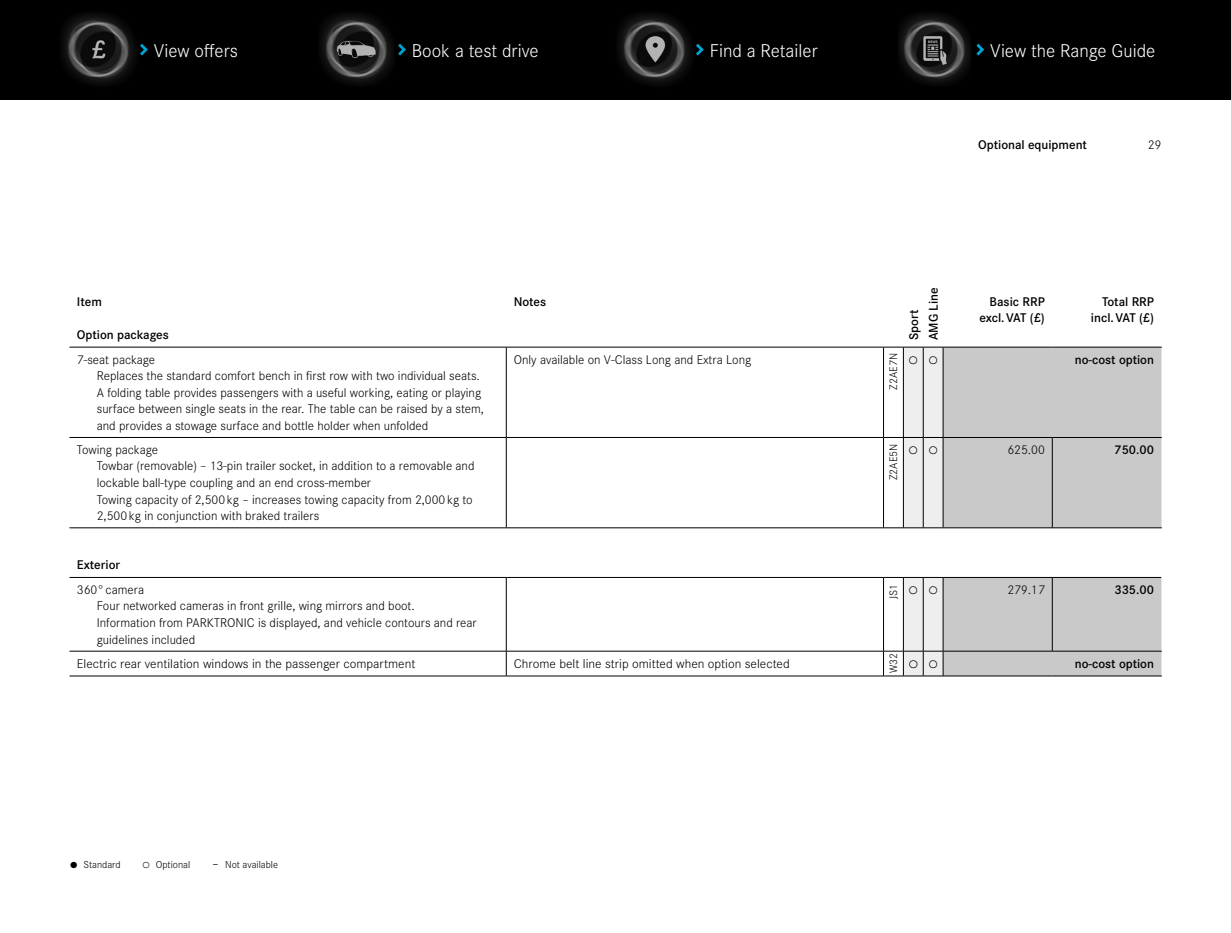
<style>
.page{position:relative;width:1231px;height:933px;background:#fff}
.page>*{position:absolute;margin:0;border:0;box-sizing:border-box;transform-origin:0 0}
.t1{font:300 19.25px "Corporate S";color:#fff}
.t2{font:300 13.12px/16.6px "Corporate S";color:#000}
.t3{font:600 13.12px/16.6px "Corporate S";color:#000;text-align:right}
.t4{font:13.12px "Sign P04";color:#000}
.t5{font:300 11.38px "Corporate S";color:#000}
.t6{font:300 10.5px "Corporate S";color:#000}
.s1{font-family:"Sign P04";font-weight:400}
</style>
<div class="page">
<svg style="left:69px;top:346px;width:1092px;height:331px"></svg>
<svg style="left:943px;top:348px;width:218px;height:327px;background:#cfcfcf"></svg>
<hr style="left:506px;top:577px;width:377px;height:1px;background:#000">
<hr style="left:1051px;top:577px;width:110px;height:1px;background:#000">
<hr style="left:943px;top:651px;width:109px;height:1px;background:#000">
<hr style="left:943px;top:675px;width:109px;height:1px;background:#000">
<hr style="left:1052px;top:675px;width:109px;height:1px;background:#000">
<hr style="left:1051px;top:438px;width:1px;height:89px;background:#000">
<hr style="left:1051px;top:577px;width:1px;height:74px;background:#000">
<hr style="left:69px;top:347px;width:437px;height:1px;background:#000">
<hr style="left:69px;top:437px;width:437px;height:1px;background:#000">
<hr style="left:506px;top:437px;width:377px;height:1px;background:#000">
<hr style="left:943px;top:437px;width:109px;height:1px;background:#000">
<hr style="left:1052px;top:437px;width:109px;height:1px;background:#000">
<hr style="left:69px;top:527px;width:437px;height:1px;background:#000">
<hr style="left:506px;top:527px;width:377px;height:1px;background:#000">
<hr style="left:943px;top:527px;width:109px;height:1px;background:#000">
<hr style="left:1052px;top:527px;width:109px;height:1px;background:#000">
<hr style="left:69px;top:577px;width:437px;height:1px;background:#000">
<hr style="left:506px;top:577px;width:1px;height:74px;background:#000">
<svg style="left:506px;top:652px;width:1px;height:23px"></svg>
<hr style="left:943px;top:577px;width:108px;height:1px;background:#000">
<hr style="left:506px;top:347px;width:377px;height:1px;background:#000">
<hr style="left:506px;top:347px;width:1px;height:90px;background:#000">
<hr style="left:506px;top:438px;width:1px;height:89px;background:#000">
<hr style="left:943px;top:347px;width:109px;height:1px;background:#000">
<hr style="left:1052px;top:347px;width:109px;height:1px;background:#000">
<hr style="left:69px;top:651px;width:437px;height:1px;background:#000">
<hr style="left:506px;top:651px;width:377px;height:1px;background:#000">
<hr style="left:1052px;top:651px;width:109px;height:1px;background:#000">
<hr style="left:69px;top:675px;width:437px;height:1px;background:#000">
<hr style="left:506px;top:675px;width:377px;height:1px;background:#000">
<svg style="left:883px;top:347px;width:60px;height:329px"></svg>
<div style="left:0;top:0;width:1230px;height:99px;background:#000"></div>
<img style="left:313px;top:0;width:89px;height:99px">
<svg style="left:398px;top:44px;width:8px;height:12px"></svg>
<img style="left:610px;top:0;width:89px;height:99px">
<svg style="left:695px;top:44px;width:8px;height:12px"></svg>
<img style="left:55px;top:0;width:89px;height:99px">
<svg style="left:140px;top:44px;width:8px;height:12px"></svg>
<img style="left:890px;top:0;width:90px;height:99px">
<svg style="left:976px;top:44px;width:8px;height:12px"></svg>
<h1 class="t1" style="left:154px;top:40px;width:86px">View offers</h1>
<h1 class="t1" style="left:412px;top:40px;width:128px">Book a test drive</h1>
<h1 class="t1" style="left:709px;top:40px;width:109px">Find a Retailer</h1>
<h1 class="t1" style="left:990px;top:40px;width:166px">View the Range Guide</h1>
<p class="t3" style="left:978px;top:136px;width:110px">Optional equipment</p>
<p class="t2" style="left:1147px;top:136px;width:15px">29</p>
<p class="t3" style="left:903px;top:340px;width:54px;line-height:19.8px;text-align:left;rotate:-90deg">Sport<br>AMG Line</p>
<p class="t3" style="left:77px;top:293px;width:26px">Item</p>
<p class="t3" style="left:513px;top:293px;width:34px">Notes</p>
<p class="t3" style="left:979px;top:293px;width:67px">Basic RRP excl.VAT (£)</p>
<p class="t3" style="left:1090px;top:293px;width:65px">Total RRP incl.VAT (£)</p>
<p class="t3" style="left:77px;top:326px;width:93px">Option packages</p>
<p class="t2" style="left:97px;top:351px;width:388px;text-indent:-20px">7-seat package<br>Replaces the standard comfort bench in first row with two individual seats.<br>A folding table provides passengers with a useful working, eating or playing surface between single seats in the rear. The table can be raised by a stem, and provides a stowage surface and bottle holder when unfolded</p>
<p class="t2" style="left:513px;top:351px;width:239px">Only available on V-Class Long and Extra Long</p>
<p class="t5" style="left:887px;top:390px;width:38px;rotate:-90deg">Z2AE7N</p>
<p class="t4" style="left:907px;top:354px;width:32px">o o</p>
<p class="t3" style="left:1074px;top:351px;width:81px">no-cost option</p>
<p class="t2" style="left:97px;top:441px;width:379px;text-indent:-20px">Towing package<br>Towbar (removable) – 13-pin trailer socket, in addition to a removable and lockable ball-type coupling and an end cross-member<br>Towing capacity of 2,500kg – increases towing capacity from 2,000kg to 2,500kg in conjunction with braked trailers</p>
<p class="t5" style="left:887px;top:480px;width:38px;rotate:-90deg">Z2AE5N</p>
<p class="t4" style="left:907px;top:444px;width:32px">o o</p>
<p class="t2" style="left:1007px;top:441px;width:39px">625.00</p>
<p class="t3" style="left:1114px;top:441px;width:41px">750.00</p>
<p class="t3" style="left:77px;top:556px;width:45px">Exterior</p>
<p class="t2" style="left:97px;top:581px;width:381px;text-indent:-20px">360° camera<br>Four networked cameras in front grille, wing mirrors and boot.<br>Information from PARKTRONIC is displayed, and vehicle contours and rear guidelines included</p>
<p class="t5" style="left:887px;top:599px;width:17px;rotate:-90deg">JS1</p>
<p class="t4" style="left:907px;top:584px;width:32px">o o</p>
<p class="t2" style="left:1007px;top:581px;width:39px">279.17</p>
<p class="t3" style="left:1114px;top:581px;width:41px">335.00</p>
<p class="t2" style="left:77px;top:655px;width:340px">Electric rear ventilation windows in the passenger compartment</p>
<p class="t2" style="left:513px;top:655px;width:277px">Chrome belt line strip omitted when option selected</p>
<p class="t5" style="left:887px;top:673px;width:21px;rotate:-90deg">W32</p>
<p class="t4" style="left:907px;top:658px;width:32px">o o</p>
<p class="t3" style="left:1074px;top:655px;width:81px">no-cost option</p>
<p class="t6" style="left:69px;top:859px;width:53px"><span class="s1">O</span> Standard</p>
<p class="t6" style="left:142px;top:859px;width:50px"><span class="s1">o</span> Optional</p>
<p class="t6" style="left:211px;top:859px;width:68px"><span class="s1">–</span> Not available</p>
</div>
